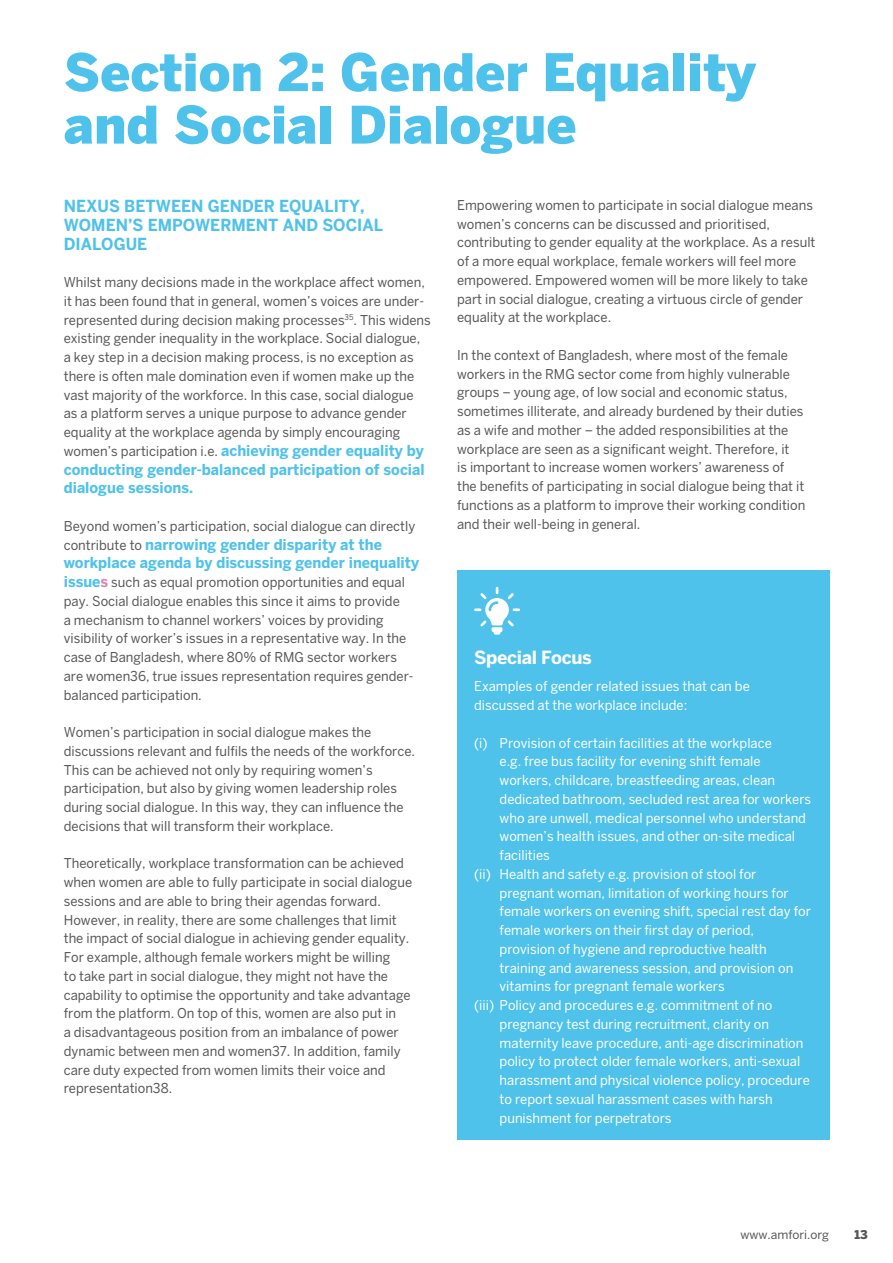
<style>
.page{position:relative;width:893px;height:1263px;background:#fff}
.page>*{position:absolute;margin:0;border:0;box-sizing:border-box;transform-origin:0 0}
.t1{font:900 51.3px/52.5px "Benton Sans";color:#4ec2eb}
.PageStandfirst{font:700 18px "Benton Sans";letter-spacing:-.02em;color:#fff}
.Texte_9_12_5{font:700 16.5px/18.8px "Benton Sans";color:#4ec2eb;scale:.96 1}
.Texte_9_12_5-2{font:700 15px/18.8px "Benton Sans";color:#4ec2eb;text-align:justify;scale:.96 1}
.Texte_9_12_5-3{font:13.5px/18.8px "Benton Sans";color:#575756;scale:.96 1}
.Texte_9_12_5-4{font:13.5px/18.8px "Benton Sans";color:#fff;scale:.96 1}
.t2{font:12px "Benton Sans";color:#575756}
.t3{font:900 12px "Benton Sans";color:#575756}
.s1{font-weight:400;font-size:13.5px;color:#575756}
.s2{font-weight:700;font-size:15px;color:#4ec2eb}
.s3{font-weight:700;font-size:15px;color:#db85b6}
</style>
<div class="page">
<div style="left:457px;top:570px;width:372px;height:570px;background:#4ec2eb"></div>
<svg style="left:474px;top:587px;width:46px;height:48px"></svg>
<p class="t1" style="left:64px;top:45px;width:693px">Section 2: Gender Equality and Social Dialogue</p>
<p class="Texte_9_12_5" style="left:64px;top:196px;width:334px">NEXUS BETWEEN GENDER EQUALITY,<br>WOMEN’S EMPOWERMENT AND SOCIAL<br>DIALOGUE</p>
<p class="Texte_9_12_5-3" style="left:64px;top:273px;width:384px">Whilst many decisions made in the workplace affect women, it has been found that in general, women’s voices are under&shy;represented during decision making processes<sup>35</sup>. This widens existing gender inequality in the workplace. Social dialogue,<br>a key step in a decision making process, is no exception as there is often male domination even if women make up the vast majority of the workforce. In this case, social dialogue<br>as a platform serves a unique purpose to advance gender equality at the workplace agenda by simply encouraging</p>
<p class="Texte_9_12_5-2" style="left:64px;top:441px;width:377px"><span class="s1">women’s participation i.e.</span> achieving gender equality by conducting gender-balanced participation of social dialogue sessions.</p>
<p class="Texte_9_12_5-3" style="left:64px;top:516px;width:368px">Beyond women’s participation, social dialogue can directly</p>
<p class="Texte_9_12_5-2" style="left:64px;top:535px;width:372px"><span class="s1">contribute to</span> narrowing gender disparity at the workplace agenda by discussing gender inequality</p>
<p class="Texte_9_12_5-3" style="left:64px;top:573px;width:366px"><span class="s2">issue</span><span class="s3">s</span> such as equal promotion opportunities and equal pay. Social dialogue enables this since it aims to provide<br>a mechanism to channel workers’ voices by providing visibility of worker’s issues in a representative way. In the case of Bangladesh, where 80% of RMG sector workers are women36, true issues representation requires gender&shy;balanced participation.</p>
<p class="Texte_9_12_5-3" style="left:64px;top:723px;width:367px">Women’s participation in social dialogue makes the discussions relevant and fulfils the needs of the workforce.<br>This can be achieved not only by requiring women’s participation, but also by giving women leadership roles during social dialogue. In this way, they can influence the decisions that will transform their workplace.</p>
<p class="Texte_9_12_5-3" style="left:64px;top:854px;width:364px">Theoretically, workplace transformation can be achieved when women are able to fully participate in social dialogue sessions and are able to bring their agendas forward.<br>However, in reality, there are some challenges that limit the impact of social dialogue in achieving gender equality.<br>For example, although female workers might be willing<br>to take part in social dialogue, they might not have the capability to optimise the opportunity and take advantage from the platform. On top of this, women are also put in<br>a disadvantageous position from an imbalance of power dynamic between men and women37. In addition, family care duty expected from women limits their voice and representation38.</p>
<p class="Texte_9_12_5-3" style="left:457px;top:195px;width:375px">Empowering women to participate in social dialogue means women’s concerns can be discussed and prioritised, contributing to gender equality at the workplace. As a result of a more equal workplace, female workers will feel more empowered. Empowered women will be more likely to take part in social dialogue, creating a virtuous circle of gender equality at the workplace.</p>
<p class="Texte_9_12_5-3" style="left:457px;top:345px;width:364px">In the context of Bangladesh, where most of the female workers in the RMG sector come from highly vulnerable groups – young age, of low social and economic status, sometimes illiterate, and already burdened by their duties as a wife and mother – the added responsibilities at the workplace are seen as a significant weight. Therefore, it<br>is important to increase women workers’ awareness of the benefits of participating in social dialogue being that it functions as a platform to improve their working condition and their well-being in general.</p>
<h4 class="PageStandfirst" style="left:474px;top:647px;width:119px">Special Focus</h4>
<p class="Texte_9_12_5-4" style="left:474px;top:677px;width:289px">Examples of gender related issues that can be discussed at the workplace include:</p>
<p class="Texte_9_12_5-4" style="left:500px;top:733px;width:326px;text-indent:-26px">(i) Provision of certain facilities at the workplace<br>e.g. free bus facility for evening shift female workers, childcare, breastfeeding areas, clean dedicated bathroom, secluded rest area for workers who are unwell, medical personnel who understand women’s health issues, and other on-site medical facilities</p>
<p class="Texte_9_12_5-4" style="left:500px;top:864px;width:326px;text-indent:-26px">(ii) Health and safety e.g. provision of stool for pregnant woman, limitation of working hours for female workers on evening shift, special rest day for female workers on their first day of period, provision of hygiene and reproductive health training and awareness session, and provision on vitamins for pregnant female workers</p>
<p class="Texte_9_12_5-4" style="left:500px;top:996px;width:325px;text-indent:-26px">(iii) Policy and procedures e.g. commitment of no pregnancy test during recruitment, clarity on maternity leave procedure, anti-age discrimination policy to protect older female workers, anti-sexual harassment and physical violence policy, procedure to report sexual harassment cases with harsh punishment for perpetrators</p>
<p class="t2" style="left:740px;top:1227px;width:90px">www.amfori.org</p>
<p class="t3" style="left:854px;top:1227px;width:15px">13</p>
</div>
